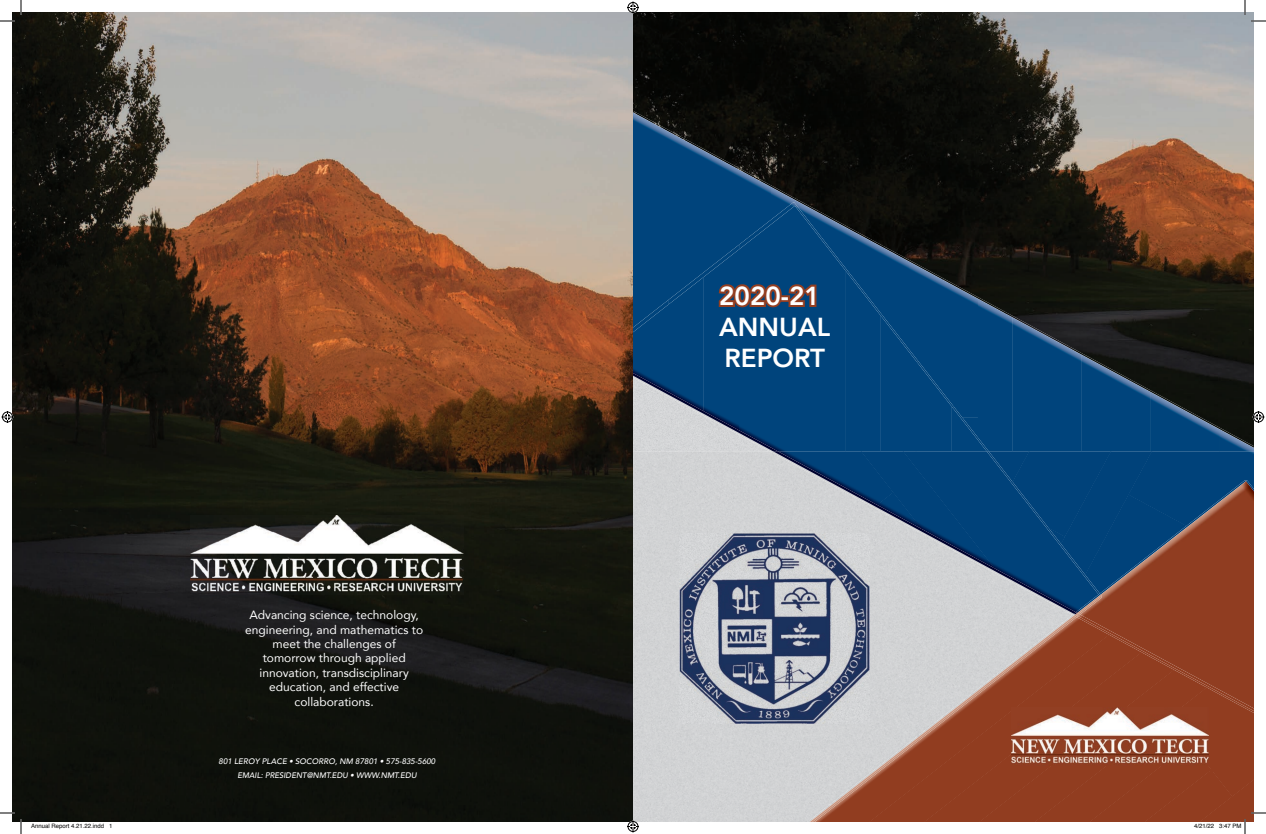
<style>
.page{position:relative;width:1266px;height:834px;background:#fff}
.page>*{position:absolute;margin:0;border:0;box-sizing:border-box;transform-origin:0 0}
.t1{font:800 26px/31.2px "Avenir";color:#fff}
.t2{font:12px/14.4px "Avenir";color:#fff;text-align:center}
.t3{font:italic 500 8px/14px "Avenir";color:#fff;text-align:center}
.t4{font:6px "Helvetica";color:#000}
</style>
<div class="page">
<img style="left:633px;top:12px;width:621px;height:401px">
<div style="left:633px;top:451px;width:96px;height:96px;background:#d1d3d4"></div>
<div style="left:729px;top:451px;width:40px;height:82px;background:#d1d3d4"></div>
<div style="left:633px;top:602px;width:47px;height:55px;background:#d1d2d4"></div>
<div style="left:633px;top:657px;width:94px;height:165px;background:#d1d3d4"></div>
<img style="left:668px;top:583px;width:12px;height:25px">
<img style="left:744px;top:509px;width:25px;height:24px">
<div style="left:633px;top:712px;width:86px;height:110px;background:#d1d3d4"></div>
<div style="left:633px;top:767px;width:43px;height:55px;background:#d1d3d4"></div>
<div style="left:727px;top:723px;width:80px;height:99px;background:#d1d2d4"></div>
<img style="left:633px;top:111px;width:62px;height:1px">
<img style="left:1013px;top:312px;width:55px;height:1px">
<img style="left:1082px;top:345px;width:48px;height:2px">
<img style="left:702px;top:144px;width:56px;height:2px">
<img style="left:771px;top:178px;width:50px;height:9px">
<img style="left:845px;top:212px;width:38px;height:12px">
<img style="left:909px;top:245px;width:36px;height:16px">
<img style="left:978px;top:279px;width:30px;height:20px">
<img style="left:1013px;top:313px;width:57px;height:4px">
<img style="left:1151px;top:380px;width:44px;height:12px">
<img style="left:1220px;top:414px;width:34px;height:15px">
<img style="left:633px;top:112px;width:62px;height:1px">
<img style="left:845px;top:213px;width:37px;height:11px">
<img style="left:909px;top:246px;width:35px;height:15px">
<img style="left:978px;top:280px;width:28px;height:19px">
<img style="left:1013px;top:314px;width:55px;height:3px">
<img style="left:1082px;top:347px;width:48px;height:8px">
<img style="left:1151px;top:381px;width:42px;height:11px">
<div style="left:773px;top:451px;width:299px;height:163px;background:#d1d2d4"></div>
<div style="left:633px;top:411px;width:106px;height:40px;background:#d4d5d7"></div>
<img style="left:702px;top:146px;width:55px;height:4px">
<img style="left:771px;top:179px;width:48px;height:8px">
<div style="left:1152px;top:451px;width:102px;height:30px;background:#00427a"></div>
<img style="left:1111px;top:451px;width:41px;height:30px">
<img style="left:1100px;top:451px;width:11px;height:30px">
<img style="left:633px;top:113px;width:69px;height:89px">
<img style="left:702px;top:150px;width:69px;height:52px">
<img style="left:771px;top:187px;width:69px;height:19px">
<img style="left:845px;top:224px;width:64px;height:90px">
<img style="left:909px;top:261px;width:69px;height:145px">
<img style="left:978px;top:299px;width:35px;height:152px">
<img style="left:1012px;top:317px;width:70px;height:134px">
<img style="left:1081px;top:355px;width:70px;height:96px">
<img style="left:1151px;top:392px;width:69px;height:59px">
<img style="left:1220px;top:429px;width:34px;height:22px">
<div style="left:633px;top:202px;width:115px;height:75px;background:#00447c"></div>
<img style="left:748px;top:202px;width:74px;height:4px">
<img style="left:668px;top:244px;width:71px;height:33px">
<img style="left:845px;top:238px;width:5px;height:32px">
<img style="left:881px;top:273px;width:1px;height:42px">
<img style="left:882px;top:314px;width:36px;height:47px">
<img style="left:918px;top:360px;width:35px;height:46px">
<img style="left:987px;top:406px;width:2px;height:45px">
<img style="left:778px;top:451px;width:83px;height:54px">
<img style="left:861px;top:451px;width:42px;height:118px">
<img style="left:903px;top:451px;width:196px;height:161px">
<img style="left:877px;top:492px;width:45px;height:37px">
<div style="left:739px;top:206px;width:106px;height:245px;background:#00447c"></div>
<img style="left:703px;top:249px;width:36px;height:181px">
<div style="left:845px;top:270px;width:36px;height:181px;background:#00447c"></div>
<img style="left:633px;top:277px;width:71px;height:134px">
<div style="left:880px;top:315px;width:36px;height:136px;background:#00447c"></div>
<div style="left:916px;top:361px;width:36px;height:90px;background:#00447c"></div>
<img style="left:951px;top:406px;width:36px;height:45px">
<img style="left:1076px;top:595px;width:3px;height:17px">
<img style="left:1077px;top:765px;width:12px;height:57px">
<div style="left:1209px;top:713px;width:45px;height:66px;background:#913d20"></div>
<div style="left:1089px;top:765px;width:123px;height:57px;background:#913d20"></div>
<div style="left:1144px;top:769px;width:89px;height:53px;background:#913d20"></div>
<div style="left:1199px;top:779px;width:55px;height:33px;background:#913d20"></div>
<svg style="left:1210px;top:770px;width:2px;height:7px"></svg>
<img style="left:810px;top:616px;width:265px;height:206px">
<svg style="left:1072px;top:612px;width:8px;height:5px"></svg>
<img style="left:1080px;top:481px;width:174px;height:227px">
<img style="left:1079px;top:595px;width:23px;height:20px">
<img style="left:1077px;top:596px;width:23px;height:18px">
<img style="left:1011px;top:707px;width:198px;height:58px">
<img style="left:680px;top:533px;width:190px;height:190px">
<svg style="left:714px;top:281px;width:104px;height:29px;background:#544047"></svg>
<img style="left:12px;top:12px;width:621px;height:810px">
<img style="left:191px;top:515px;width:272px;height:79px">
<svg style="left:0;top:0;width:22px;height:22px"></svg>
<svg style="left:0;top:812px;width:22px;height:22px"></svg>
<svg style="left:1244px;top:0;width:22px;height:22px"></svg>
<svg style="left:627px;top:2px;width:12px;height:12px"></svg>
<svg style="left:627px;top:820px;width:12px;height:12px"></svg>
<svg style="left:2px;top:411px;width:12px;height:12px"></svg>
<svg style="left:1252px;top:411px;width:12px;height:12px"></svg>
<svg style="left:1194px;top:812px;width:72px;height:22px"></svg>
<h1 class="t1" style="left:719px;top:280px;width:102px">2020-21</h1>
<p class="t2" style="left:245px;top:607px;width:180px">Advancing science, technology, engineering, and mathematics to meet the challenges of tomorrow through applied innovation, transdisciplinary education, and effective collaborations.</p>
<p class="t3" style="left:219px;top:754px;width:218px">801 LEROY PLACE • SOCORRO, NM 87801 • 575-835-5600<br>EMAIL: PRESIDENT@NMT.EDU • WWW.NMT.EDU</p>
<h1 class="t1" style="left:719px;top:312px;width:113px">ANNUAL<br>REPORT</h1>
<p class="t4" style="left:31px;top:821px;width:83px">Annual Report 4.21.22.indd 1</p>
<p class="t4" style="left:1194px;top:821px;width:49px">4/21/22 3:47 PM</p>
</div>
